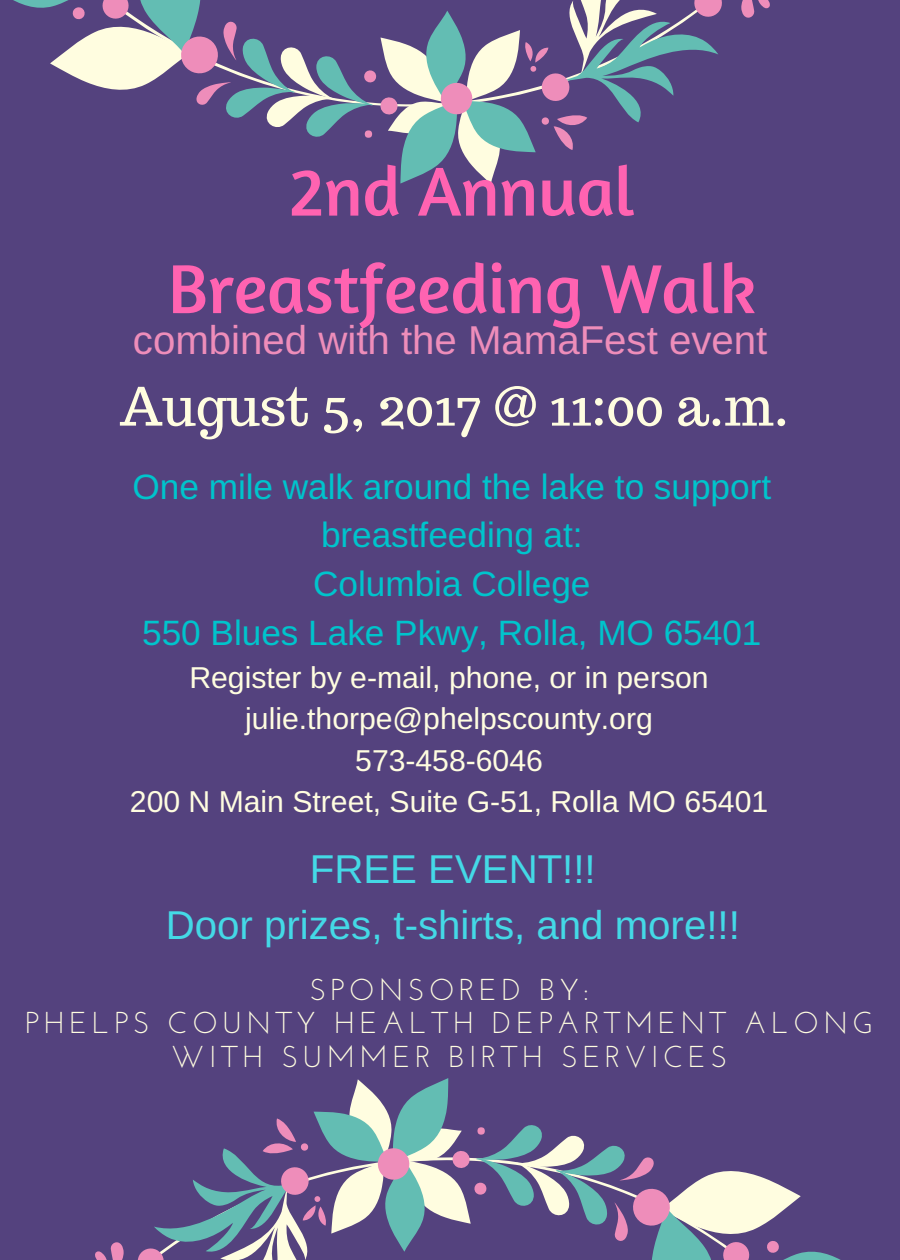
<style>
.page{position:relative;width:900px;height:1260px;background:#54427e}
.page>*{position:absolute;margin:0;border:0;box-sizing:border-box;transform-origin:0 0}
.t1{font:70.5px/97.5px "Amaranth";color:#ff63b1;text-align:center}
.t2{font:52.75px "Trocchi";color:#fffde0}
.t3{font:40.25px/56.2px "Arimo";color:#44d9e6;text-align:center}
.t4{font:40.25px "Arimo";color:#ee8dba}
.t5{font:35.25px/48.8px "Arimo";color:#00c4cc;text-align:center}
.t6{font:30.25px/41.2px "Arimo";color:#fffde0;text-align:center}
.t7{font:30.25px/33.8px "Josefin Sans";letter-spacing:.15em;color:#fffde0;text-align:center}
</style>
<div class="page">
<svg style="left:95px;top:1242px;width:29px;height:18px"></svg>
<svg style="left:137px;top:1078px;width:704px;height:182px"></svg>
<svg style="left:314px;top:1196px;width:7px;height:6px"></svg>
<svg style="left:13px;top:0;width:709px;height:184px"></svg>
<svg style="left:530px;top:66px;width:7px;height:6px"></svg>
<svg style="left:741px;top:0;width:29px;height:18px"></svg>
<h1 class="t1" style="left:168px;top:141px;width:590px">2nd Annual<br>Breastfeeding Walk</h1>
<h3 class="t4" style="left:133px;top:318px;width:636px">combined with the MamaFest event</h3>
<h2 class="t2" style="left:120px;top:372px;width:671px">August 5, 2017 @ 11:00 a.m.</h2>
<p class="t5" style="left:133px;top:462px;width:640px">One mile walk around the lake to support breastfeeding at:<br>Columbia College<br>550 Blues Lake Pkwy, Rolla, MO 65401</p>
<p class="t6" style="left:130px;top:657px;width:640px">Register by e-mail, phone, or in person julie.thorpe@phelpscounty.org<br>573-458-6046<br>200 N Main Street, Suite G-51, Rolla MO 65401</p>
<h3 class="t3" style="left:166px;top:841px;width:576px">FREE EVENT!!!<br>Door prizes, t-shirts, and more!!!</h3>
<p class="t7" style="left:25px;top:975px;width:849px">SPONSORED BY:<br>PHELPS COUNTY HEALTH DEPARTMENT ALONG<br>WITH SUMMER BIRTH SERVICES</p>
</div>
